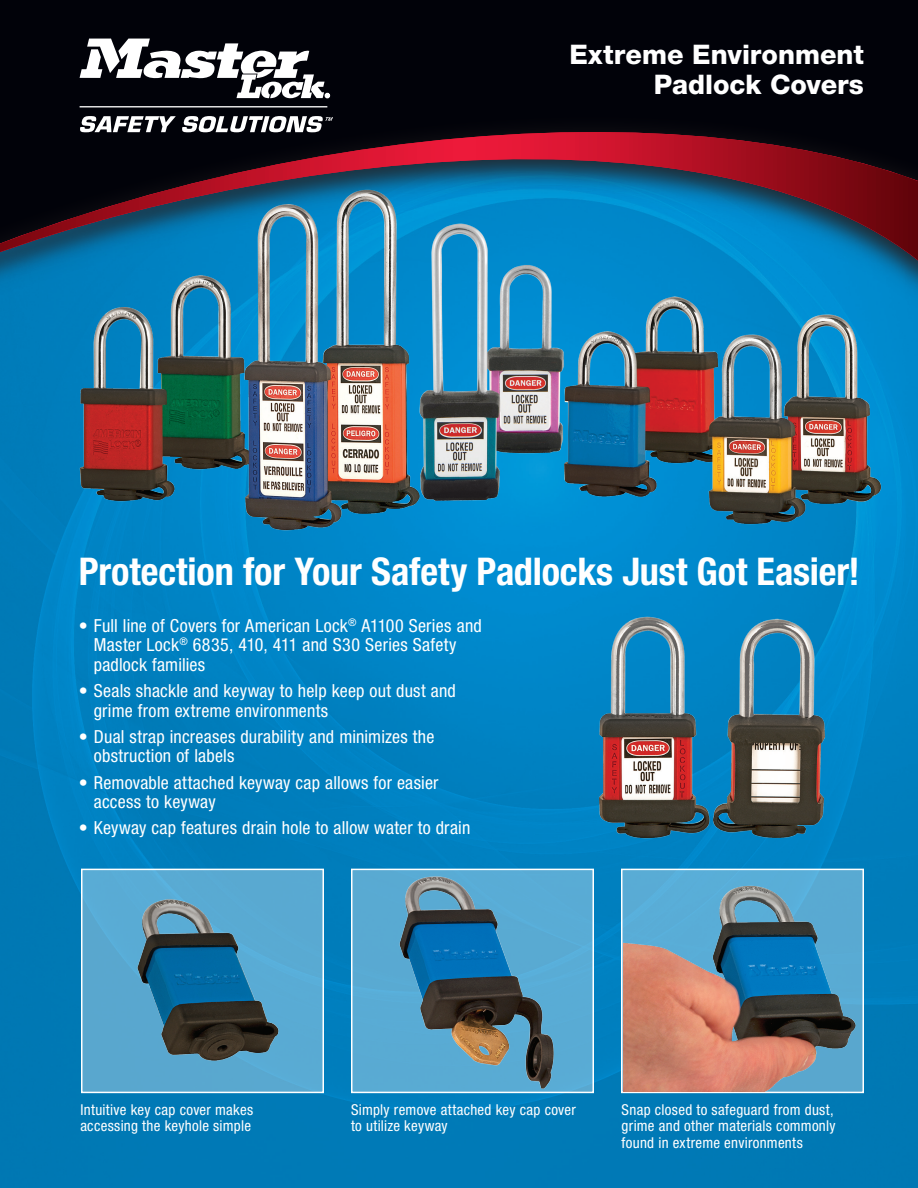
<style>
.page{position:relative;width:918px;height:1188px;background:#fff}
.page>*{position:absolute;margin:0;border:0;box-sizing:border-box;transform-origin:0 0}
.t1{font:700 condensed 38.25px "Helvetica Neue LT";letter-spacing:-.005em;color:#fff}
.t2{font:800 27px/30px "Helvetica Neue LT";color:#fff;text-align:right}
.t3{font:condensed 18px/19.5px "Helvetica Neue LT";letter-spacing:.015em;color:#fff}
.t4{font:condensed 15px/16.5px "Helvetica Neue LT";letter-spacing:.02em;color:#fff}
</style>
<div class="page">
<img style="left:0;top:315px;width:918px;height:873px">
<img style="left:60px;top:315px;width:831px;height:227px">
<div style="left:0;top:0;width:918px;height:97px;background:#010209"></div>
<div style="left:0;top:111px;width:918px;height:204px;background:#231f20;opacity:.75"></div>
<div style="left:0;top:97px;width:918px;height:35px;background:#010209"></div>
<svg style="left:0;top:132px;width:918px;height:168px;background:#29577f"></svg>
<div style="left:82px;top:869px;width:241px;height:223px;background:#59a9d2"></div>
<div style="left:81px;top:869px;width:243px;height:224px;border:2px solid #fff"></div>
<div style="left:622px;top:869px;width:241px;height:223px;background:#59add7"></div>
<div style="left:621px;top:869px;width:243px;height:224px;border:2px solid #fff"></div>
<div style="left:352px;top:869px;width:241px;height:223px;background:#59abd4"></div>
<div style="left:351px;top:869px;width:243px;height:224px;border:2px solid #fff"></div>
<img style="left:595px;top:613px;width:233px;height:230px">
<img style="left:137px;top:893px;width:144px;height:168px">
<img style="left:393px;top:871px;width:168px;height:223px">
<img style="left:623px;top:879px;width:237px;height:213px">
<svg style="left:79px;top:116px;width:254px;height:16px"></svg>
<svg style="left:80px;top:39px;width:250px;height:59px"></svg>
<hr style="left:80px;top:106px;width:247px;height:1px;background:#fff">
<h2 class="t2" style="left:569px;top:39px;width:296px">Extreme Environment<br>Padlock Covers</h2>
<h1 class="t1" style="left:79px;top:548px;width:783px">Protection for Your Safety Padlocks Just Got Easier!</h1>
<p class="t3" style="left:94px;top:616px;width:390px;text-indent:-15px">• Full line of Covers for American Lock<sup>®</sup> A1100 Series and<br>Master Lock<sup>®</sup> 6835, 410, 411 and S30 Series Safety padlock families</p>
<p class="t3" style="left:94px;top:681px;width:364px;text-indent:-15px">• Seals shackle and keyway to help keep out dust and grime from extreme environments</p>
<p class="t3" style="left:94px;top:727px;width:342px;text-indent:-15px">• Dual strap increases durability and minimizes the obstruction of labels</p>
<p class="t3" style="left:94px;top:772px;width:346px;text-indent:-15px">• Removable attached keyway cap allows for easier access to keyway</p>
<p class="t3" style="left:79px;top:818px;width:393px">• Keyway cap features drain hole to allow water to drain</p>
<p class="t4" style="left:80px;top:1101px;width:174px">Intuitive key cap cover makes accessing the keyhole simple</p>
<p class="t4" style="left:351px;top:1101px;width:226px">Simply remove attached key cap cover to utilize keyway</p>
<p class="t4" style="left:622px;top:1101px;width:215px">Snap closed to safeguard from dust, grime and other materials commonly found in extreme environments</p>
</div>
